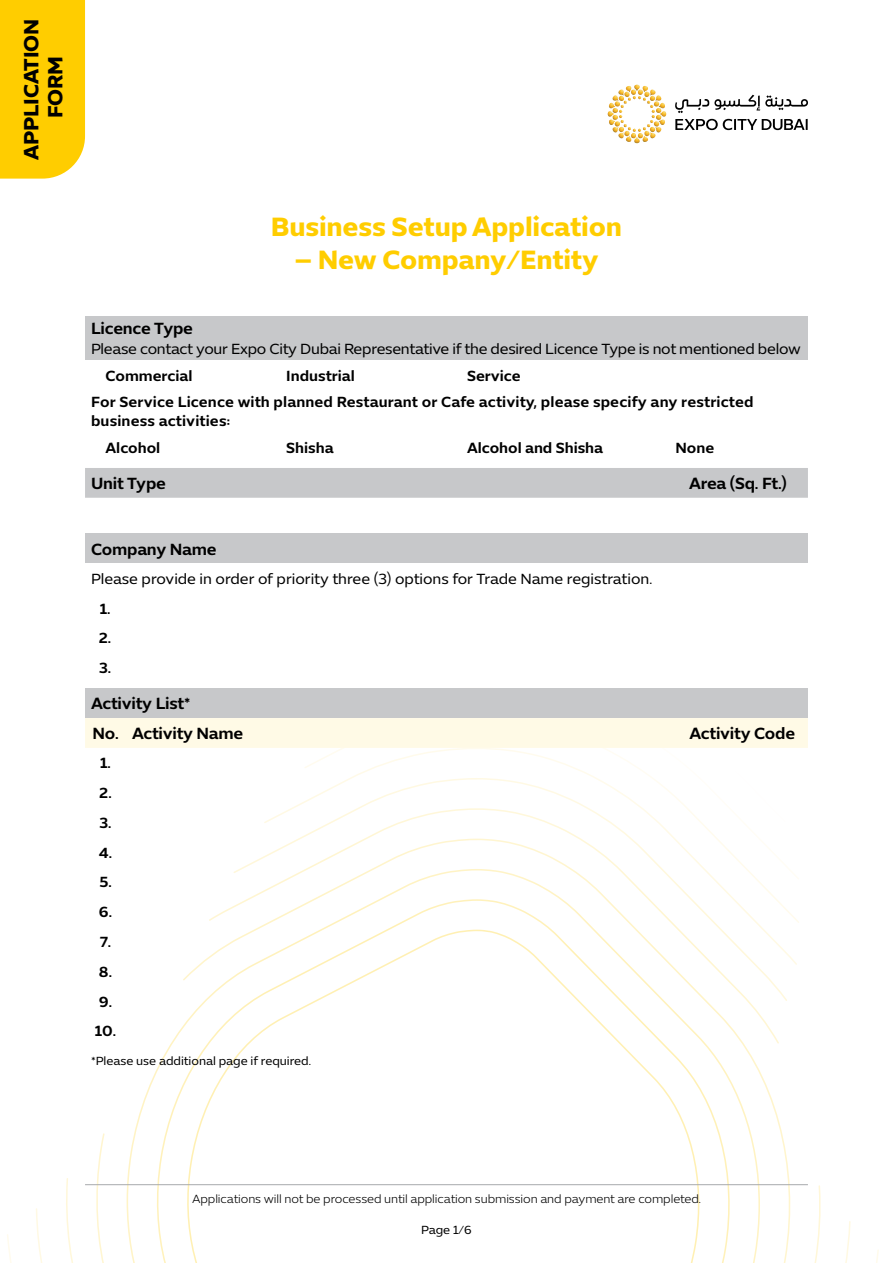
<style>
.page{position:relative;width:893px;height:1263px;background:#fff}
.page>*{position:absolute;margin:0;border:0;box-sizing:border-box;transform-origin:0 0}
.t1{font:700 27px "Expo Sans Std";letter-spacing:-.005em;color:#ffcd00}
.t2{font:700 21px/24px "Expo Sans Std";letter-spacing:-.005em;color:#000;text-align:center}
.t3{font:600 16.5px/29.7px "Expo Sans Std";letter-spacing:-.015em;color:#000}
.t4{font:600 15px/29.7px "Expo Sans Std";letter-spacing:.005em;color:#000}
.t5{font:15px "Expo Sans Std";letter-spacing:-.015em;color:#000}
.t6{font:300 12px "Expo Sans Std";letter-spacing:-.005em;color:#000}
.t7{font:12px "Expo Sans Std";color:#000}
</style>
<div class="page">
<svg style="left:209px;top:748px;width:590px;height:253px"></svg>
<div style="left:85px;top:316px;width:723px;height:44px;background:#c7c8ca"></div>
<div style="left:85px;top:468px;width:723px;height:30px;background:#c7c8ca"></div>
<div style="left:85px;top:533px;width:723px;height:30px;background:#c7c8ca"></div>
<div style="left:85px;top:688px;width:723px;height:30px;background:#c7c8ca"></div>
<div style="left:85px;top:718px;width:723px;height:30px;background:#fffae6"></div>
<svg style="left:675px;top:119px;width:133px;height:11px"></svg>
<svg style="left:675px;top:95px;width:133px;height:18px"></svg>
<svg style="left:608px;top:85px;width:58px;height:58px"></svg>
<div style="left:0;top:0;width:85px;height:179px;background:#ffcd00"></div>
<hr style="left:85px;top:1184px;width:723px;height:1px;background:#a7a9ac">
<h2 class="t2" style="left:19px;top:160px;width:143px;rotate:-90deg">APPLICATION<br>FORM</h2>
<h1 class="t1" style="left:271px;top:209px;width:353px">Business Setup Application</h1>
<h1 class="t1" style="left:294px;top:242px;width:306px">– New Company/Entity</h1>
<p class="t3" style="left:91px;top:313px;width:104px">Licence Type</p>
<p class="t5" style="left:91px;top:340px;width:711px">Please contact your Expo City Dubai Representative if the desired Licence Type is not mentioned below</p>
<p class="t4" style="left:106px;top:361px;width:88px">Commercial</p>
<p class="t4" style="left:286px;top:361px;width:70px">Industrial</p>
<p class="t4" style="left:91px;top:363px;width:664px;line-height:25.8px;text-indent:376px">Service<br>For Service Licence with planned Restaurant or Cafe activity, please specify any restricted</p>
<p class="t4" style="left:106px;top:407px;width:126px;line-height:27.3px;text-indent:-15px">business activities:<br>Alcohol</p>
<p class="t4" style="left:286px;top:433px;width:49px">Shisha</p>
<p class="t4" style="left:467px;top:433px;width:138px">Alcohol and Shisha</p>
<p class="t4" style="left:675px;top:433px;width:40px">None</p>
<p class="t3" style="left:91px;top:468px;width:76px">Unit Type</p>
<p class="t3" style="left:689px;top:468px;width:99px">Area (Sq. Ft.)</p>
<p class="t3" style="left:91px;top:534px;width:127px">Company Name</p>
<p class="t5" style="left:91px;top:570px;width:563px">Please provide in order of priority three (3) options for Trade Name registration.</p>
<p class="t4" style="left:99px;top:593px;width:14px;text-align:justify">1.<br>2.<br>3.</p>
<p class="t3" style="left:91px;top:689px;width:154px">Activity List*<br>No. Activity Name</p>
<p class="t4" style="left:95px;top:748px;width:23px;text-align:center">1.<br>2.<br>3.<br>4.<br>5.<br>6.<br>7.<br>8.<br>9.<br>10.</p>
<p class="t7" style="left:91px;top:1054px;width:222px">*Please use additional page if required.</p>
<p class="t3" style="left:689px;top:718px;width:107px">Activity Code</p>
<p class="t6" style="left:192px;top:1192px;width:510px">Applications will not be processed until application submission and payment are completed.</p>
<p class="t7" style="left:421px;top:1223px;width:52px">Page 1/6</p>
</div>
